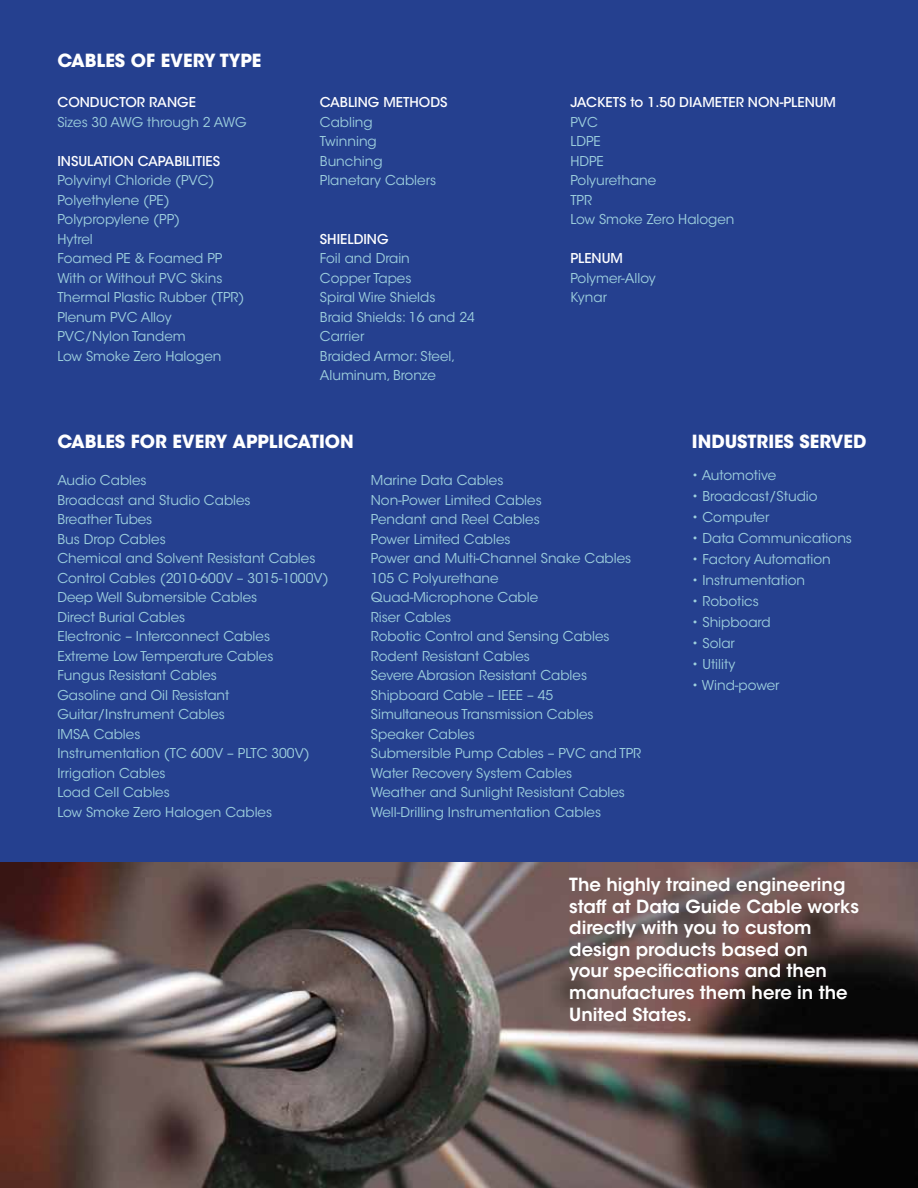
<style>
.page{position:relative;width:918px;height:1188px;background:#25408f}
.page>*{position:absolute;margin:0;border:0;box-sizing:border-box;transform-origin:0 0}
.t1{font:600 18px/21.6px "ITC Avant Garde Std";color:#fff}
.t2{font:700 18px "ITC Avant Garde Std";color:#fff}
.t3{font:13.5px/19.5px "ITC Avant Garde Std";color:#9dcfdd}
.t4{font:500 13.5px "ITC Avant Garde Std";color:#fff}
.s1{font-weight:400;color:#9dcfdd}
</style>
<div class="page">
<img style="left:0;top:862px;width:918px;height:326px">
<h1 class="t2" style="left:57px;top:49px;width:206px">CABLES OF EVERY TYPE</h1>
<p class="t4" style="left:57px;top:94px;width:140px">CONDUCTOR RANGE</p>
<p class="t4" style="left:320px;top:94px;width:129px">CABLING METHODS</p>
<p class="t4" style="left:570px;top:94px;width:267px">JACKETS to 1.50 DIAMETER NON-PLENUM</p>
<p class="t3" style="left:57px;top:112px;width:191px">Sizes 30 AWG through 2 AWG</p>
<p class="t3" style="left:320px;top:112px;width:54px">Cabling</p>
<p class="t3" style="left:570px;top:112px;width:29px">PV C</p>
<p class="t3" style="left:320px;top:132px;width:158px">Twinning L</p>
<p class="t3" style="left:576px;top:132px;width:16px">DPE</p>
<p class="t4" style="left:57px;top:152px;width:218px">INSULATION CAPABILITIES <span class="s1">B</span></p>
<p class="t3" style="left:328px;top:151px;width:57px">unching</p>
<p class="t3" style="left:570px;top:151px;width:27px">HDPE</p>
<p class="t3" style="left:57px;top:171px;width:159px">Polyvinyl Chloride (PVC)</p>
<p class="t3" style="left:320px;top:171px;width:118px">Planetary Cablers</p>
<p class="t3" style="left:570px;top:171px;width:87px">Polyurethane</p>
<p class="t3" style="left:57px;top:190px;width:114px">Polyethylene (PE)</p>
<p class="t3" style="left:570px;top:190px;width:6px">TPR</p>
<p class="t3" style="left:57px;top:210px;width:124px">Polypropylene (PP)</p>
<p class="t3" style="left:570px;top:210px;width:166px">Low Smoke Zero Halogen</p>
<p class="t3" style="left:57px;top:229px;width:37px">Hytrel</p>
<p class="t4" style="left:320px;top:230px;width:70px">SHIELDING</p>
<p class="t3" style="left:57px;top:249px;width:156px">Foamed PE &amp; Foamed PP</p>
<p class="t3" style="left:320px;top:249px;width:92px">Foil and Drain</p>
<p class="t4" style="left:570px;top:250px;width:54px">PLENUM</p>
<p class="t3" style="left:57px;top:268px;width:167px">With or Without PVC Skins</p>
<p class="t3" style="left:320px;top:268px;width:93px">Copper Tapes</p>
<p class="t3" style="left:570px;top:268px;width:87px">Polymer-Alloy</p>
<p class="t3" style="left:57px;top:288px;width:188px">Thermal Plastic Rubber (TPR)</p>
<p class="t3" style="left:320px;top:288px;width:117px">Spiral Wire Shields</p>
<p class="t3" style="left:570px;top:288px;width:38px">Kynar</p>
<p class="t3" style="left:57px;top:307px;width:116px">Plenum PVC Alloy</p>
<p class="t3" style="left:320px;top:307px;width:157px">Braid Shields: 16 and 24</p>
<p class="t3" style="left:57px;top:327px;width:130px">PVC/Nylon Tandem</p>
<p class="t3" style="left:320px;top:327px;width:46px">Carrier</p>
<p class="t3" style="left:57px;top:346px;width:166px">Low Smoke Zero Halogen</p>
<p class="t3" style="left:320px;top:346px;width:137px">Braided Armor: Steel,<br>Aluminum, Bronze</p>
<h1 class="t2" style="left:57px;top:429px;width:298px">CABLES FOR EVERY APPLICATION</h1>
<p class="t3" style="left:57px;top:471px;width:91px">Audio Cables</p>
<p class="t3" style="left:371px;top:471px;width:134px">Marine Data Cables</p>
<p class="t3" style="left:57px;top:490px;width:195px">Broadcast and Studio Cables</p>
<p class="t3" style="left:371px;top:490px;width:172px">N on-Power Limited Cables</p>
<p class="t3" style="left:57px;top:510px;width:97px">Breather Tubes</p>
<p class="t3" style="left:371px;top:510px;width:170px">Pendant and Reel Cables</p>
<p class="t3" style="left:57px;top:529px;width:110px">Bus Drop Cables</p>
<p class="t3" style="left:371px;top:529px;width:141px">Power Limited Cables</p>
<p class="t3" style="left:57px;top:549px;width:291px">Chemical and Solvent Resistant Cables P</p>
<p class="t3" style="left:378px;top:549px;width:255px">ower and Multi-Channel Snake Cables</p>
<p class="t3" style="left:57px;top:568px;width:273px">Control Cables (2010-600V – 3015-1000V)</p>
<p class="t3" style="left:371px;top:568px;width:129px">105 C Polyurethane</p>
<p class="t3" style="left:57px;top:588px;width:201px">Deep Well Submersible Cables</p>
<p class="t3" style="left:371px;top:588px;width:169px">Quad-Microphone Cable</p>
<p class="t3" style="left:57px;top:607px;width:129px">Direct Burial Cables</p>
<p class="t3" style="left:371px;top:607px;width:82px">Riser Cables</p>
<p class="t3" style="left:57px;top:627px;width:214px">Electronic – Interconnect Cables</p>
<p class="t3" style="left:371px;top:627px;width:240px">Robotic Control and Sensing Cables</p>
<p class="t3" style="left:57px;top:646px;width:218px">Extreme Low Temperature Cables</p>
<p class="t3" style="left:371px;top:646px;width:161px">Rodent Resistant Cables</p>
<p class="t3" style="left:57px;top:666px;width:161px">Fungus Resistant Cables</p>
<p class="t3" style="left:371px;top:666px;width:218px">Severe Abrasion Resistant Cables</p>
<p class="t3" style="left:57px;top:685px;width:174px">Gasoline and Oil Resistant</p>
<p class="t3" style="left:371px;top:685px;width:135px">Shipboard Cable – IEEE</p>
<p class="t3" style="left:527px;top:685px;width:28px">– 45</p>
<p class="t3" style="left:57px;top:705px;width:169px">Guitar/Instrument Cables</p>
<p class="t3" style="left:371px;top:705px;width:224px">Simultaneous Transmission Cables</p>
<p class="t3" style="left:57px;top:724px;width:9px">IMSA</p>
<p class="t3" style="left:94px;top:724px;width:48px">Cables</p>
<p class="t3" style="left:371px;top:724px;width:105px">Speaker Cables</p>
<p class="t3" style="left:57px;top:744px;width:288px">Instrumentation (TC 600V – PLTC 300V) S</p>
<p class="t3" style="left:378px;top:744px;width:250px">ubmersible Pump Cables – PVC and TPR</p>
<p class="t3" style="left:57px;top:763px;width:110px">Irrigation Cables</p>
<p class="t3" style="left:371px;top:763px;width:203px">Water Recovery System Cables</p>
<p class="t3" style="left:57px;top:783px;width:114px">Load Cell Cables</p>
<p class="t3" style="left:371px;top:783px;width:256px">Weather and Sunlight Resistant Cables</p>
<p class="t3" style="left:57px;top:802px;width:216px">Low Smoke Zero Halogen Cables</p>
<p class="t3" style="left:371px;top:802px;width:232px">Well-Drilling Instrumentation Cables</p>
<h1 class="t2" style="left:692px;top:429px;width:176px">INDUSTRIES SERVED</h1>
<p class="t3" style="left:692px;top:466px;width:86px">• Automotive</p>
<p class="t3" style="left:692px;top:487px;width:127px">• Broadcast/Studio</p>
<p class="t3" style="left:692px;top:508px;width:79px">• Computer</p>
<p class="t3" style="left:692px;top:529px;width:162px">• Data Communications</p>
<p class="t3" style="left:692px;top:550px;width:141px">• Factory Automation</p>
<p class="t3" style="left:692px;top:571px;width:115px">• Instrumentation</p>
<p class="t3" style="left:692px;top:592px;width:68px">• Robotics</p>
<p class="t3" style="left:692px;top:613px;width:80px">• Shipboard</p>
<p class="t3" style="left:692px;top:634px;width:45px">• Solar</p>
<p class="t3" style="left:692px;top:655px;width:45px">• Utility</p>
<p class="t3" style="left:692px;top:676px;width:89px">• Wind-power</p>
<h1 class="t1" style="left:569px;top:874px;width:291px">The highly trained engineering staff at Data Guide Cable works directly with you to custom design products based on<br>your specifications and then manufactures them here in the<br>United States.</h1>
</div>
